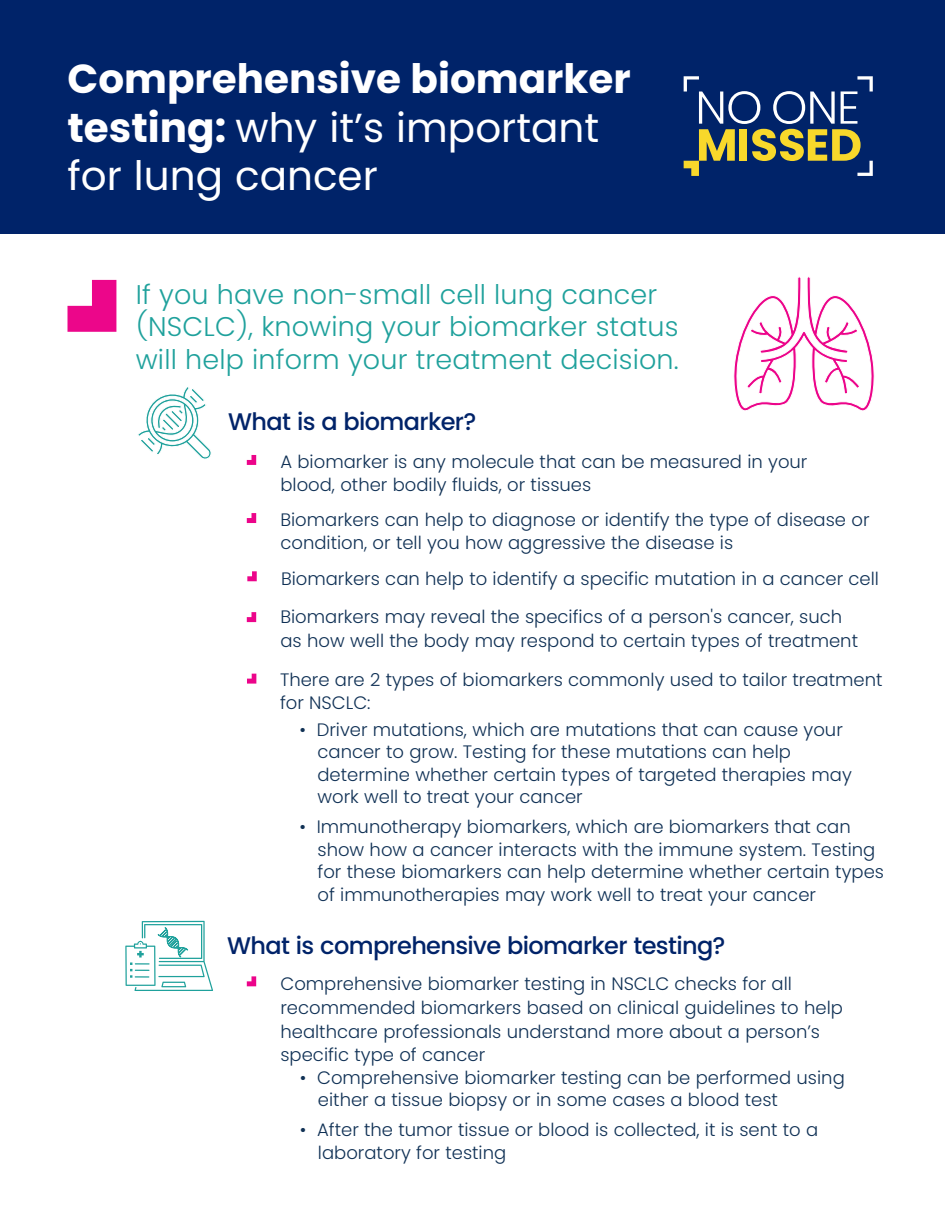
<style>
.page{position:relative;width:945px;height:1215px;background:#fff}
.page>*{position:absolute;margin:0;border:0;box-sizing:border-box;transform-origin:0 0}
.t1{font:700 40.5px/48.6px "Poppins";color:#fff}
.t2{font:300 27px/32.4px "Poppins";letter-spacing:.005em;color:#1fa19c}
.t3{font:500 24px "Poppins";letter-spacing:-.025em;color:#002369}
.t4{font:300 18px/22.5px "Poppins";color:#103155}
.s1{font-weight:400}
</style>
<div class="page">
<div style="left:0;top:0;width:945px;height:234px;background:#002369"></div>
<svg style="left:684px;top:76px;width:189px;height:100px"></svg>
<svg style="left:247px;top:455px;width:9px;height:10px"></svg>
<svg style="left:68px;top:280px;width:48px;height:52px"></svg>
<svg style="left:247px;top:612px;width:9px;height:10px"></svg>
<svg style="left:247px;top:976px;width:9px;height:10px"></svg>
<svg style="left:247px;top:674px;width:9px;height:10px"></svg>
<svg style="left:125px;top:921px;width:88px;height:70px"></svg>
<svg style="left:138px;top:387px;width:73px;height:72px"></svg>
<svg style="left:733px;top:277px;width:142px;height:134px"></svg>
<svg style="left:247px;top:571px;width:10px;height:10px"></svg>
<svg style="left:247px;top:513px;width:9px;height:10px"></svg>
<h1 class="t1" style="left:68px;top:55px;width:565px">Comprehensive biomarker testing: <span class="s1">why it’s important for lung cancer</span></h1>
<h2 class="t2" style="left:136px;top:278px;width:544px">If you have non-small cell lung cancer (NSCLC), knowing your biomarker status will help inform your treatment decision.</h2>
<h3 class="t3" style="left:228px;top:408px;width:250px">What is a biomarker?</h3>
<p class="t4" style="left:280px;top:451px;width:529px">A biomarker is any molecule that can be measured in your blood, other bodily fluids, or tissues</p>
<p class="t4" style="left:280px;top:509px;width:591px">Biomarkers can help to diagnose or identify the type of disease or condition, or tell you how aggressive the disease is</p>
<p class="t4" style="left:281px;top:567px;width:600px">Biomarkers can help to identify a specific mutation in a cancer cell</p>
<p class="t4" style="left:280px;top:605px;width:579px;line-height:23.9px">Biomarkers may reveal the specifics of a person's cancer, such as how well the body may respond to certain types of treatment</p>
<p class="t4" style="left:280px;top:669px;width:604px">There are 2 types of biomarkers commonly used to tailor treatment for NSCLC:</p>
<p class="t4" style="left:318px;top:718px;width:536px;text-indent:-18px">• Driver mutations, which are mutations that can cause your cancer to grow. Testing for these mutations can help determine whether certain types of targeted therapies may work well to treat your cancer</p>
<p class="t4" style="left:318px;top:816px;width:568px;text-indent:-18px">• Immunotherapy biomarkers, which are biomarkers that can show how a cancer interacts with the immune system. Testing for these biomarkers can help determine whether certain types of immunotherapies may work well to treat your cancer</p>
<h3 class="t3" style="left:227px;top:931px;width:500px">What is comprehensive biomarker testing?</h3>
<p class="t4" style="left:280px;top:972px;width:564px;line-height:23.9px">Comprehensive biomarker testing in NSCLC checks for all recommended biomarkers based on clinical guidelines to help healthcare professionals understand more about a person’s specific type of cancer</p>
<p class="t4" style="left:318px;top:1066px;width:528px;text-indent:-18px">• Comprehensive biomarker testing can be performed using either a tissue biopsy or in some cases a blood test</p>
<p class="t4" style="left:318px;top:1119px;width:502px;text-indent:-18px">• After the tumor tissue or blood is collected, it is sent to a laboratory for testing</p>
</div>
